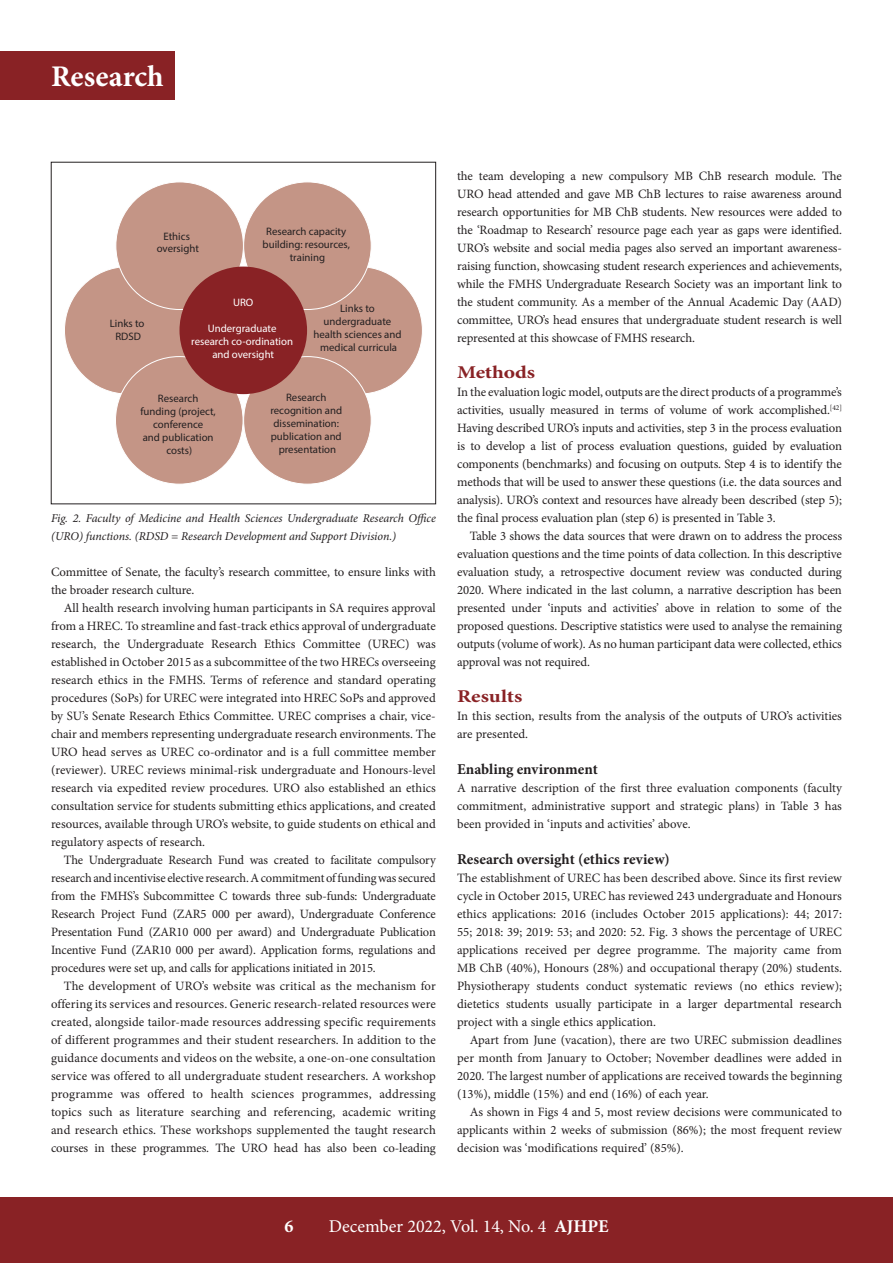
<style>
.page{position:relative;width:893px;height:1263px;background:#fff}
.page>*{position:absolute;margin:0;border:0;box-sizing:border-box;transform-origin:0 0}
.t1{font:700 30px "Minion Pro";color:#fff}
.t2{font:18px "Minion Pro";color:#fff}
.B_HEAD{font:700 18px "Minion Pro";letter-spacing:-.005em;color:#892225;scale:1.2 1}
.t3{font:700 18px "Minion Pro";color:#fff}
.C_HEAD{font:700 15px "Minion Pro";color:#231f20}
.BODY_TEXT_INDENT{font:12.75px/18px "Minion Pro";letter-spacing:-.01em;color:#231f20;text-align:justify}
.BODY_TEXT_1ST_PARAGR{font:12.75px/18px "Minion Pro";letter-spacing:-.01em;color:#231f20;text-align:justify}
.CAPTIONS{font:italic 12px/18px "Minion Pro";letter-spacing:-.005em;color:#231f20}
.t4{font:10.8px/12.9px "Myriad Pro";color:#231f20;text-align:center}
.t5{font:10.8px/12.9px "Myriad Pro";color:#fff;text-align:center}
.s1{font-weight:700}
</style>
<div class="page">
<div style="left:0;top:1197px;width:893px;height:66px;background:#892225"></div>
<div style="left:0;top:51px;width:174px;height:49px;background:#892225"></div>
<div style="left:295px;top:267px;width:127px;height:127px;background:#c49586;border-radius:50%"></div>
<div style="left:64px;top:267px;width:128px;height:127px;background:#c49586;border-radius:50%"></div>
<div style="left:116px;top:182px;width:127px;height:127px;background:#c49586;border-radius:50%"></div>
<div style="left:244px;top:182px;width:127px;height:127px;background:#c49586;border-radius:50%"></div>
<div style="left:115px;top:357px;width:128px;height:127px;background:#c49586;border-radius:50%"></div>
<div style="left:244px;top:357px;width:127px;height:127px;background:#c49586;border-radius:50%"></div>
<div style="left:179px;top:267px;width:128px;height:127px;background:#892225;border-radius:50%"></div>
<h1 class="t1" style="left:51px;top:56px;width:114px">Research</h1>
<p class="t4" style="left:157px;top:229px;width:44px">Ethics oversight</p>
<p class="t4" style="left:263px;top:225px;width:89px">Research capacity building: resources, training</p>
<p class="t4" style="left:110px;top:317px;width:36px">Links to<br>RDSD</p>
<p class="t5" style="left:233px;top:296px;width:22px">URO</p>
<p class="t5" style="left:191px;top:322px;width:103px">Undergraduate research co-ordination and oversight</p>
<p class="t4" style="left:313px;top:302px;width:90px">Links to undergraduate health sciences and medical curricula</p>
<p class="t4" style="left:140px;top:392px;width:77px">Research funding (project, conference<br>and publication costs)</p>
<p class="t4" style="left:270px;top:390px;width:73px">Research recognition and dissemination: publication and presentation</p>
<p class="CAPTIONS" style="left:51px;top:509px;width:386px">Fig. 2. Faculty of Medicine and Health Sciences Undergraduate Research Office (URO) functions. (RDSD = Research Development and Support Division.)</p>
<p class="BODY_TEXT_1ST_PARAGR" style="left:51px;top:563px;width:386px">Committee of Senate, the faculty’s research committee, to ensure links with the broader research culture.</p>
<p class="BODY_TEXT_INDENT" style="left:51px;top:599px;width:386px;text-indent:13px">All health research involving human participants in SA requires approval from a HREC. To streamline and fast-track ethics approval of undergraduate research, the Undergraduate Research Ethics Committee (UREC) was established in October 2015 as a subcommittee of the two HRECs overseeing research ethics in the FMHS. Terms of reference and standard operating procedures (SoPs) for UREC were integrated into HREC SoPs and approved by SU’s Senate Research Ethics Committee. UREC comprises a chair, vice&shy;chair and members representing undergraduate research environments. The URO head serves as UREC co-ordinator and is a full committee member (reviewer). UREC reviews minimal-risk undergraduate and Honours-level research via expedited review procedures. URO also established an ethics consultation service for students submitting ethics applications, and created resources, available through URO’s website, to guide students on ethical and regulatory aspects of research.</p>
<p class="BODY_TEXT_INDENT" style="left:51px;top:851px;width:386px;text-indent:13px">The Undergraduate Research Fund was created to facilitate compulsory research and incentivise elective research. A commitment of funding was secured from the FMHS’s Subcommittee C towards three sub‑funds: Undergraduate Research Project Fund (ZAR5 000 per award), Undergraduate Conference Presentation Fund (ZAR10 000 per award) and Undergraduate Publication Incentive Fund (ZAR10 000 per award). Application forms, regulations and procedures were set up, and calls for applications initiated in 2015.</p>
<p class="BODY_TEXT_INDENT" style="left:51px;top:977px;width:386px;text-indent:13px">The development of URO’s website was critical as the mechanism for offering its services and resources. Generic research-related resources were created, alongside tailor-made resources addressing specific requirements of different programmes and their student researchers. In addition to the guidance documents and videos on the website, a one-on-one consultation service was offered to all undergraduate student researchers. A workshop programme was offered to health sciences programmes, addressing topics such as literature searching and referencing, academic writing and research ethics. These workshops supplemented the taught research courses in these programmes. The URO head has also been co-leading</p>
<p class="BODY_TEXT_INDENT" style="left:457px;top:167px;width:386px">the team developing a new compulsory MB ChB research module. The URO head attended and gave MB ChB lectures to raise awareness around research opportunities for MB ChB students. New resources were added to the ‘Roadmap to Research’ resource page each year as gaps were identified.<br>URO’s website and social media pages also served an important awareness&shy;raising function, showcasing student research experiences and achievements, while the FMHS Undergraduate Research Society was an important link to the student community. As a member of the Annual Academic Day (AAD) committee, URO’s head ensures that undergraduate student research is well represented at this showcase of FMHS research.</p>
<h2 class="B_HEAD" style="left:457px;top:360px;width:66px">Methods</h2>
<p class="BODY_TEXT_1ST_PARAGR" style="left:457px;top:383px;width:386px">In the evaluation logic model, outputs are the direct products of a programme’s activities, usually measured in terms of volume of work accomplished.<sup>[42] </sup>Having described URO’s inputs and activities, step 3 in the process evaluation is to develop a list of process evaluation questions, guided by evaluation components (benchmarks) and focusing on outputs. Step 4 is to identify the methods that will be used to answer these questions (i.e. the data sources and analysis). URO’s context and resources have already been described (step 5); the final process evaluation plan (step 6) is presented in Table 3.</p>
<p class="BODY_TEXT_INDENT" style="left:457px;top:527px;width:386px;text-indent:13px">Table 3 shows the data sources that were drawn on to address the process evaluation questions and the time points of data collection. In this descriptive evaluation study, a retrospective document review was conducted during 2020. Where indicated in the last column, a narrative description has been presented under ‘inputs and activities’ above in relation to some of the proposed questions. Descriptive statistics were used to analyse the remaining outputs (volume of work). As no human participant data were collected, ethics approval was not required.</p>
<h2 class="B_HEAD" style="left:457px;top:684px;width:56px">Results</h2>
<p class="BODY_TEXT_1ST_PARAGR" style="left:457px;top:707px;width:386px">In this section, results from the analysis of the outputs of URO’s activities are presented.</p>
<h3 class="C_HEAD" style="left:457px;top:759px;width:142px">Enabling environment</h3>
<p class="BODY_TEXT_1ST_PARAGR" style="left:457px;top:779px;width:386px">A narrative description of the first three evaluation components (faculty commitment, administrative support and strategic plans) in Table 3 has been provided in ‘inputs and activities’ above.</p>
<h3 class="C_HEAD" style="left:457px;top:849px;width:214px">Research oversight (ethics review)</h3>
<p class="BODY_TEXT_1ST_PARAGR" style="left:457px;top:869px;width:386px">The establishment of UREC has been described above. Since its first review cycle in October 2015, UREC has reviewed 243 undergraduate and Honours ethics applications: 2016 (includes October 2015 applications): 44; 2017:<br>55; 2018: 39; 2019: 53; and 2020: 52. Fig. 3 shows the percentage of UREC applications received per degree programme. The majority came from MB ChB (40%), Honours (28%) and occupational therapy (20%) students.<br>Physiotherapy students conduct systematic reviews (no ethics review); dietetics students usually participate in a larger departmental research project with a single ethics application.</p>
<p class="BODY_TEXT_INDENT" style="left:457px;top:1031px;width:386px;text-indent:13px">Apart from June (vacation), there are two UREC submission deadlines per month from January to October; November deadlines were added in 2020. The largest number of applications are received towards the beginning (13%), middle (15%) and end (16%) of each year.</p>
<p class="BODY_TEXT_INDENT" style="left:457px;top:1103px;width:386px;text-indent:13px">As shown in Figs 4 and 5, most review decisions were communicated to applicants within 2 weeks of submission (86%); the most frequent review decision was ‘modifications required’ (85%).</p>
<h2 class="t3" style="left:284px;top:1213px;width:10px">6</h2>
<h2 class="t2" style="left:329px;top:1214px;width:281px">December 2022, Vol. 14, No. 4 <span class="s1">AJHPE</span></h2>
</div>
